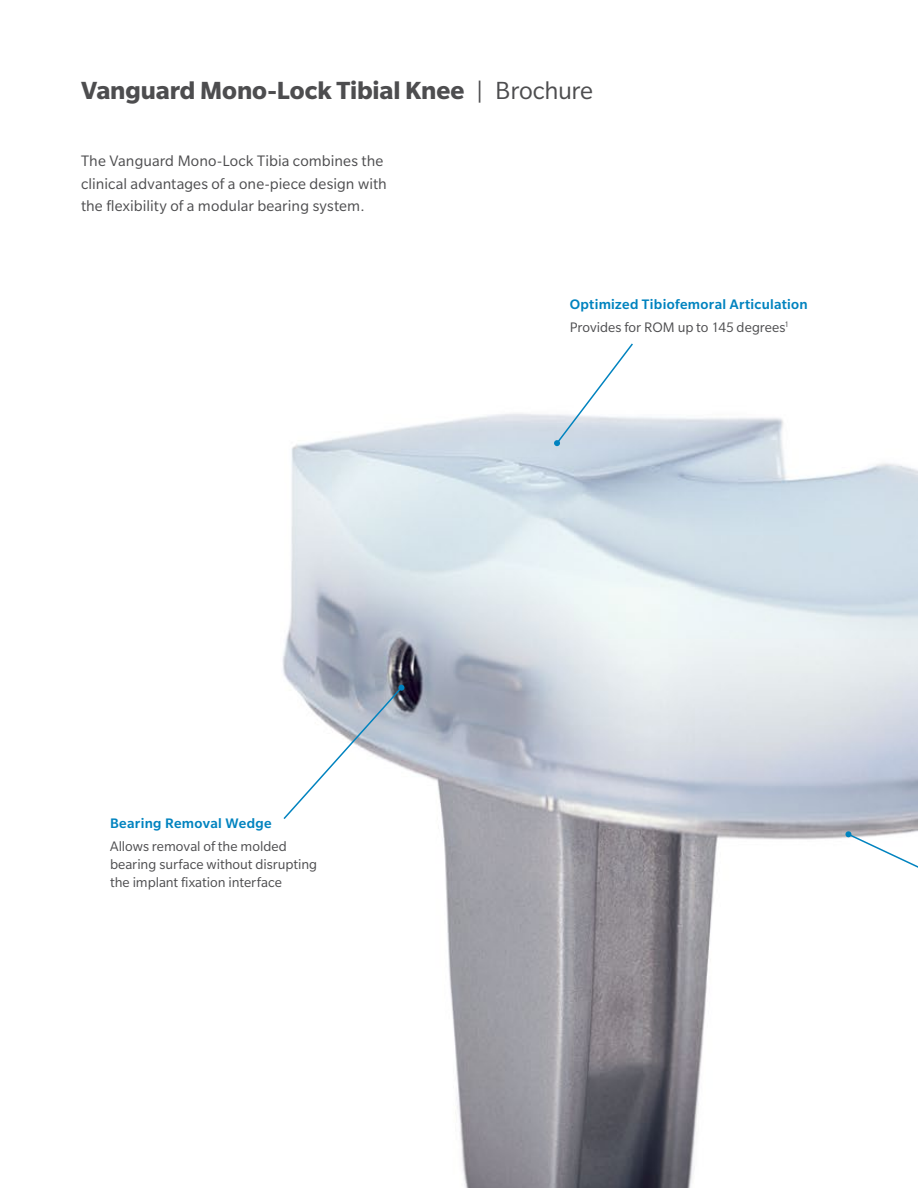
<style>
.page{position:relative;width:918px;height:1188px;background:#fff}
.page>*{position:absolute;margin:0;border:0;box-sizing:border-box;transform-origin:0 0}
.t1{font:700 27px "Slate Pro";letter-spacing:-.005em;color:#4d4d4f}
.t2{font:16.5px/22.5px "Slate Pro";letter-spacing:.005em;color:#4d4d4f}
.t3{font:15px/18px "Slate Pro";color:#4d4d4f}
.t4{font:500 15px/22.4px "Slate Pro";letter-spacing:.02em;color:#0083bf}
.s1{font-weight:400}
.s2{font-weight:400;color:#4d4d4f}
</style>
<div class="page">
<img style="left:282px;top:413px;width:636px;height:775px">
<svg style="left:554px;top:343px;width:81px;height:103px"></svg>
<svg style="left:845px;top:831px;width:73px;height:76px"></svg>
<svg style="left:282px;top:685px;width:122px;height:136px"></svg>
<h1 class="t1" style="left:81px;top:75px;width:514px">Vanguard Mono-Lock Tibial Knee <span class="s1">| Brochure</span></h1>
<p class="t2" style="left:81px;top:150px;width:307px">The Vanguard Mono-Lock Tibia combines the clinical advantages of a one-piece design with the flexibility of a modular bearing system.</p>
<p class="t4" style="left:570px;top:293px;width:240px">Optimized Tibiofemoral Articulation<br><span class="s2">Provides for ROM up to 145 degrees</span><sup>1</sup></p>
<p class="t4" style="left:110px;top:812px;width:163px">Bearing Removal Wedge</p>
<p class="t3" style="left:110px;top:837px;width:209px">Allows removal of the molded bearing surface without disrupting the implant fixation interface</p>
</div>
